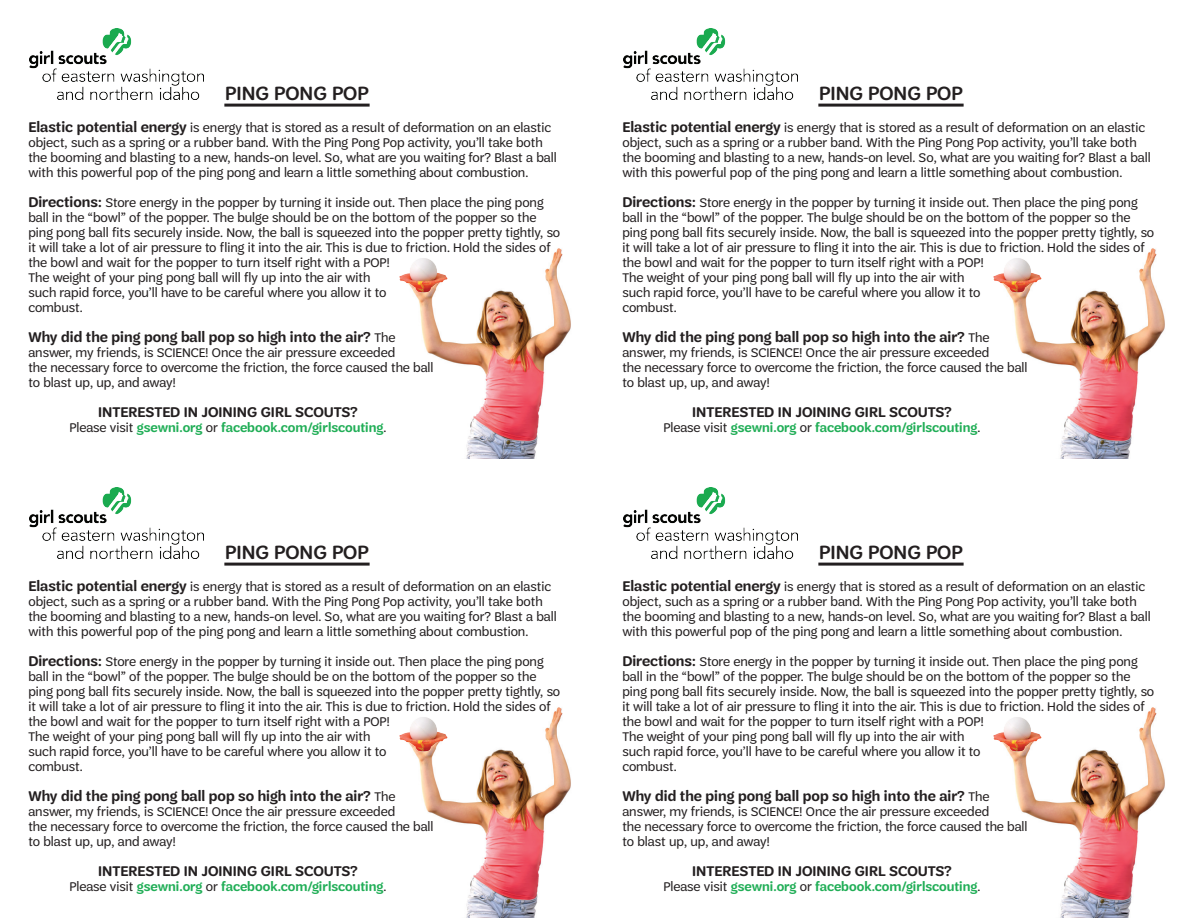
<style>
.page{position:relative;width:1188px;height:918px;background:#fff}
.page>*{position:absolute;margin:0;border:0;box-sizing:border-box;transform-origin:0 0}
.t1{font:500 20.4px "Trefoil Sans";color:#231f20}
.t2{font:600 15px "Trefoil Sans";color:#231f20}
.t3{font:13.5px/15px "Trefoil Sans";color:#231f20}
.t4{font:600 13.5px "Trefoil Sans";color:#21ae57}
.s1{font-weight:600;font-size:15px}
.s2{font-weight:400;font-size:13.5px}
.s3{font-weight:400;color:#231f20}
</style>
<div class="page">
<img style="left:29px;top:29px;width:174px;height:71px">
<hr style="left:224px;top:104px;width:146px;height:3px;background:#231f20">
<img style="left:413px;top:248px;width:158px;height:211px">
<img style="left:400px;top:258px;width:48px;height:34px">
<img style="left:623px;top:29px;width:174px;height:71px">
<hr style="left:818px;top:104px;width:146px;height:3px;background:#231f20">
<img style="left:1007px;top:248px;width:158px;height:211px">
<img style="left:994px;top:258px;width:48px;height:34px">
<img style="left:623px;top:488px;width:174px;height:71px">
<hr style="left:818px;top:563px;width:146px;height:3px;background:#231f20">
<img style="left:1007px;top:707px;width:158px;height:211px">
<img style="left:994px;top:717px;width:48px;height:34px">
<img style="left:29px;top:488px;width:174px;height:71px">
<hr style="left:224px;top:563px;width:146px;height:3px;background:#231f20">
<img style="left:413px;top:707px;width:158px;height:211px">
<img style="left:400px;top:717px;width:48px;height:34px">
<p class="t1" style="left:225px;top:82px;width:145px">PING PONG POP</p>
<p class="t1" style="left:819px;top:82px;width:145px">PING PONG POP</p>
<p class="t3" style="left:28px;top:120px;width:530px"><span class="s1">Elastic potential energy</span> is energy that is stored as a result of deformation on an elastic object, such as a spring or a rubber band. With the Ping Pong Pop activity, you’ll take both the booming and blasting to a new, hands-on level. So, what are you waiting for? Blast a ball with this powerful pop of the ping pong and learn a little something about combustion.</p>
<p class="t3" style="left:28px;top:195px;width:533px"><span class="s1">Directions:</span> Store energy in the popper by turning it inside out. Then place the ping pong ball in the “bowl” of the popper. The bulge should be on the bottom of the popper so the ping pong ball fits securely inside. Now, the ball is squeezed into the popper pretty tightly, so it will take a lot of air pressure to fling it into the air. This is due to friction. Hold the sides of the bowl and wait for the popper to turn itself right with a POP!<br>The weight of your ping pong ball will fly up into the air with<br>such rapid force, you’ll have to be careful where you allow it to<br>combust.</p>
<p class="t2" style="left:28px;top:329px;width:368px">Why did the ping pong ball pop so high into the air? <span class="s2">The</span></p>
<p class="t3" style="left:28px;top:345px;width:407px">answer, my friends, is SCIENCE! Once the air pressure exceeded<br>the necessary force to overcome the friction, the force caused the ball to blast up, up, and away!</p>
<p class="t3" style="left:622px;top:120px;width:530px"><span class="s1">Elastic potential energy</span> is energy that is stored as a result of deformation on an elastic object, such as a spring or a rubber band. With the Ping Pong Pop activity, you’ll take both the booming and blasting to a new, hands-on level. So, what are you waiting for? Blast a ball with this powerful pop of the ping pong and learn a little something about combustion.</p>
<p class="t3" style="left:622px;top:195px;width:533px"><span class="s1">Directions:</span> Store energy in the popper by turning it inside out. Then place the ping pong ball in the “bowl” of the popper. The bulge should be on the bottom of the popper so the ping pong ball fits securely inside. Now, the ball is squeezed into the popper pretty tightly, so it will take a lot of air pressure to fling it into the air. This is due to friction. Hold the sides of the bowl and wait for the popper to turn itself right with a POP!<br>The weight of your ping pong ball will fly up into the air with<br>such rapid force, you’ll have to be careful where you allow it to<br>combust.</p>
<p class="t2" style="left:622px;top:329px;width:368px">Why did the ping pong ball pop so high into the air? <span class="s2">The</span></p>
<p class="t3" style="left:622px;top:345px;width:407px">answer, my friends, is SCIENCE! Once the air pressure exceeded<br>the necessary force to overcome the friction, the force caused the ball to blast up, up, and away!</p>
<p class="t2" style="left:98px;top:404px;width:261px">INTERESTED IN JOINING GIRL SCOUTS?</p>
<p class="t4" style="left:70px;top:420px;width:318px"><span class="s3">Please visit</span> gsewni.org <span class="s3">or</span> facebook.com/girlscouting<span class="s3">.</span></p>
<p class="t2" style="left:692px;top:404px;width:261px">INTERESTED IN JOINING GIRL SCOUTS?</p>
<p class="t4" style="left:664px;top:420px;width:318px"><span class="s3">Please visit</span> gsewni.org <span class="s3">or</span> facebook.com/girlscouting<span class="s3">.</span></p>
<p class="t1" style="left:225px;top:541px;width:145px">PING PONG POP</p>
<p class="t1" style="left:819px;top:541px;width:145px">PING PONG POP</p>
<p class="t3" style="left:28px;top:579px;width:530px"><span class="s1">Elastic potential energy</span> is energy that is stored as a result of deformation on an elastic object, such as a spring or a rubber band. With the Ping Pong Pop activity, you’ll take both the booming and blasting to a new, hands-on level. So, what are you waiting for? Blast a ball with this powerful pop of the ping pong and learn a little something about combustion.</p>
<p class="t3" style="left:28px;top:654px;width:533px"><span class="s1">Directions:</span> Store energy in the popper by turning it inside out. Then place the ping pong ball in the “bowl” of the popper. The bulge should be on the bottom of the popper so the ping pong ball fits securely inside. Now, the ball is squeezed into the popper pretty tightly, so it will take a lot of air pressure to fling it into the air. This is due to friction. Hold the sides of the bowl and wait for the popper to turn itself right with a POP!<br>The weight of your ping pong ball will fly up into the air with<br>such rapid force, you’ll have to be careful where you allow it to<br>combust.</p>
<p class="t2" style="left:28px;top:788px;width:368px">Why did the ping pong ball pop so high into the air? <span class="s2">The</span></p>
<p class="t3" style="left:28px;top:804px;width:407px">answer, my friends, is SCIENCE! Once the air pressure exceeded<br>the necessary force to overcome the friction, the force caused the ball to blast up, up, and away!</p>
<p class="t3" style="left:622px;top:579px;width:530px"><span class="s1">Elastic potential energy</span> is energy that is stored as a result of deformation on an elastic object, such as a spring or a rubber band. With the Ping Pong Pop activity, you’ll take both the booming and blasting to a new, hands-on level. So, what are you waiting for? Blast a ball with this powerful pop of the ping pong and learn a little something about combustion.</p>
<p class="t3" style="left:622px;top:654px;width:533px"><span class="s1">Directions:</span> Store energy in the popper by turning it inside out. Then place the ping pong ball in the “bowl” of the popper. The bulge should be on the bottom of the popper so the ping pong ball fits securely inside. Now, the ball is squeezed into the popper pretty tightly, so it will take a lot of air pressure to fling it into the air. This is due to friction. Hold the sides of the bowl and wait for the popper to turn itself right with a POP!<br>The weight of your ping pong ball will fly up into the air with<br>such rapid force, you’ll have to be careful where you allow it to<br>combust.</p>
<p class="t2" style="left:622px;top:788px;width:368px">Why did the ping pong ball pop so high into the air? <span class="s2">The</span></p>
<p class="t3" style="left:622px;top:804px;width:407px">answer, my friends, is SCIENCE! Once the air pressure exceeded<br>the necessary force to overcome the friction, the force caused the ball to blast up, up, and away!</p>
<p class="t2" style="left:98px;top:863px;width:261px">INTERESTED IN JOINING GIRL SCOUTS?</p>
<p class="t4" style="left:70px;top:879px;width:318px"><span class="s3">Please visit</span> gsewni.org <span class="s3">or</span> facebook.com/girlscouting<span class="s3">.</span></p>
<p class="t2" style="left:692px;top:863px;width:261px">INTERESTED IN JOINING GIRL SCOUTS?</p>
<p class="t4" style="left:664px;top:879px;width:318px"><span class="s3">Please visit</span> gsewni.org <span class="s3">or</span> facebook.com/girlscouting<span class="s3">.</span></p>
</div>
